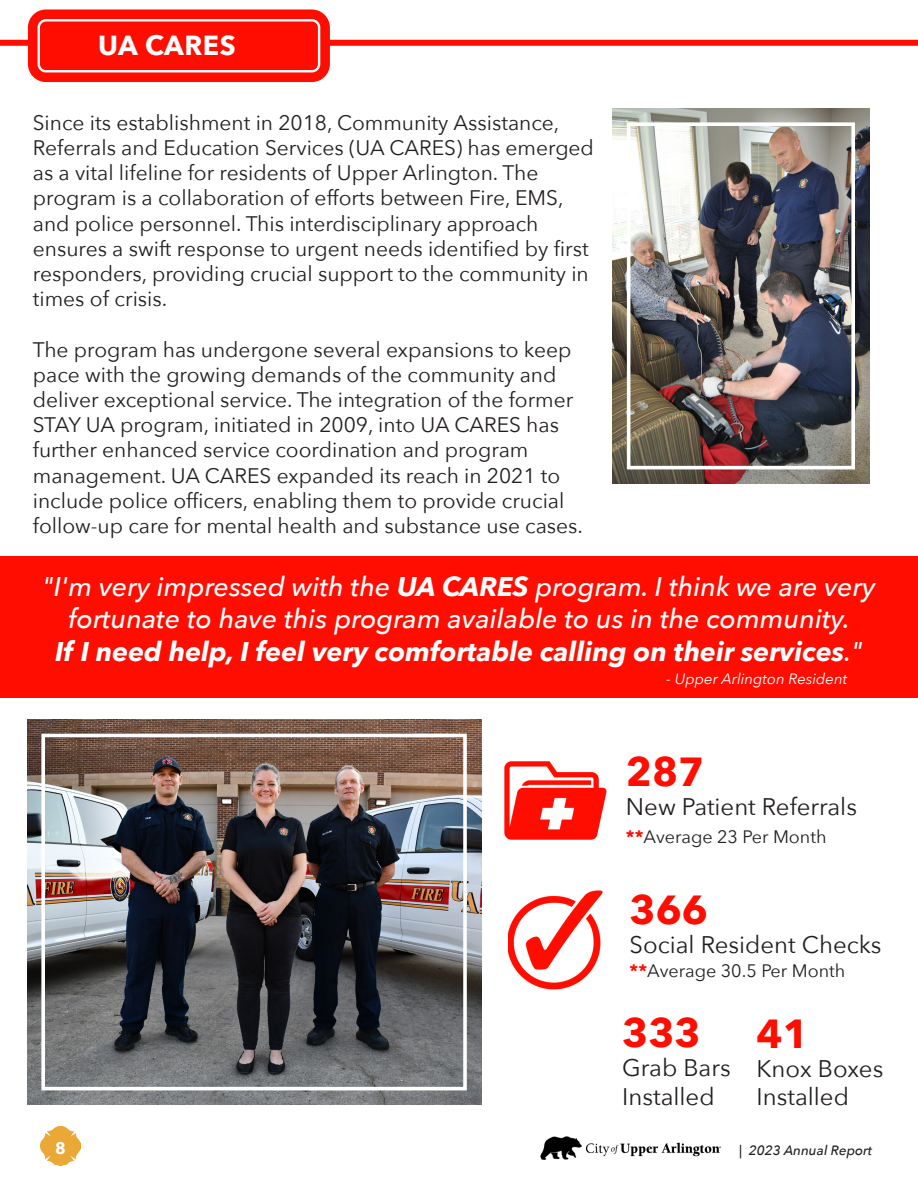
<style>
.page{position:relative;width:918px;height:1188px;background:#fff}
.page>*{position:absolute;margin:0;border:0;box-sizing:border-box;transform-origin:0 0}
.Body_Text{font:700 40.5px "Avenir Next";color:#ff0d00}
.t1{font:700 27.6px "Avenir Next";letter-spacing:.02em;color:#fff}
.t2{font:italic 500 27px/32.4px "Avenir Next";color:#fff;text-align:center}
.Body_Text-2{font:24px/28.8px "Avenir Next";color:#231f20}
.t3{font:21px/25.2px "Avenir Next";color:#231f20}
.Body_Text-3{font:18px "Avenir Next";color:#231f20}
.t4{font:700 16.5px "Avenir Next";color:#fff}
.t5{font:italic 15px "Avenir Next";color:#fff}
.t6{font:italic 500 13.5px "Avenir Next";color:#231f20}
.s1{font-weight:700}
.s2{font-weight:700;color:#ff0d00}
.s3{font-style:normal}
</style>
<div class="page">
<div style="left:0;top:40px;width:918px;height:6px;background:#ff0d00"></div>
<img style="left:40px;top:1126px;width:40px;height:40px">
<img style="left:540px;top:1136px;width:181px;height:24px">
<img style="left:27px;top:719px;width:454px;height:386px">
<div style="left:41px;top:734px;width:426px;height:356px;border:4px solid #fff"></div>
<div style="left:0;top:556px;width:918px;height:142px;background:#ff0d00"></div>
<img style="left:508px;top:890px;width:95px;height:100px">
<img style="left:504px;top:761px;width:103px;height:79px">
<img style="left:612px;top:108px;width:257px;height:376px">
<div style="left:627px;top:122px;width:228px;height:347px;border:4px solid #fff"></div>
<div style="left:28px;top:9px;width:302px;height:73px;background:#ff0d00;border-radius:18px"></div>
<div style="left:38px;top:19px;width:282px;height:53px;border:2px solid #fff;border-radius:7px"></div>
<p class="t1" style="left:98px;top:21px;width:139px">UA CARES</p>
<p class="t3" style="left:33px;top:109px;width:563px">Since its establishment in 2018, Community Assistance, Referrals and Education Services (UA CARES) has emerged as a vital lifeline for residents of Upper Arlington. The program is a collaboration of efforts between Fire, EMS, and police personnel. This interdisciplinary approach ensures a swift response to urgent needs identified by first responders, providing crucial support to the community in times of crisis.</p>
<p class="t3" style="left:33px;top:336px;width:552px">The program has undergone several expansions to keep pace with the growing demands of the community and deliver exceptional service. The integration of the former STAY UA program, initiated in 2009, into UA CARES has further enhanced service coordination and program management. UA CARES expanded its reach in 2021 to include police officers, enabling them to provide crucial follow-up care for mental health and substance use cases.</p>
<p class="t2" style="left:42px;top:569px;width:835px">"I'm very impressed with the <span class="s1">UA CARES</span> program. I think we are very fortunate to have this program available to us in the community.<br><span class="s1">If I need help, I feel very comfortable calling on their services</span>."</p>
<p class="t5" style="left:666px;top:666px;width:183px">- Upper Arlington Resident</p>
<p class="Body_Text" style="left:626px;top:737px;width:80px">287</p>
<p class="Body_Text-2" style="left:626px;top:791px;width:233px">New Patient Referrals</p>
<p class="Body_Text-3" style="left:626px;top:821px;width:202px"><span class="s2">**</span>Average 23 Per Month</p>
<p class="Body_Text" style="left:630px;top:874px;width:80px">366</p>
<p class="Body_Text-2" style="left:630px;top:929px;width:253px">Social Resident Checks</p>
<p class="Body_Text-3" style="left:630px;top:956px;width:217px"><span class="s2">**</span>Average 30.5 Per Month</p>
<p class="Body_Text" style="left:622px;top:998px;width:80px">333</p>
<p class="Body_Text-2" style="left:622px;top:1052px;width:110px">Grab Bars<br>Installed</p>
<p class="Body_Text" style="left:757px;top:999px;width:54px">41</p>
<p class="Body_Text-2" style="left:757px;top:1053px;width:128px">Knox Boxes<br>Installed</p>
<p class="t4" style="left:55px;top:1134px;width:12px">8</p>
<p class="t6" style="left:739px;top:1139px;width:135px"><span class="s3">|</span> 2023 Annual Report</p>
</div>
